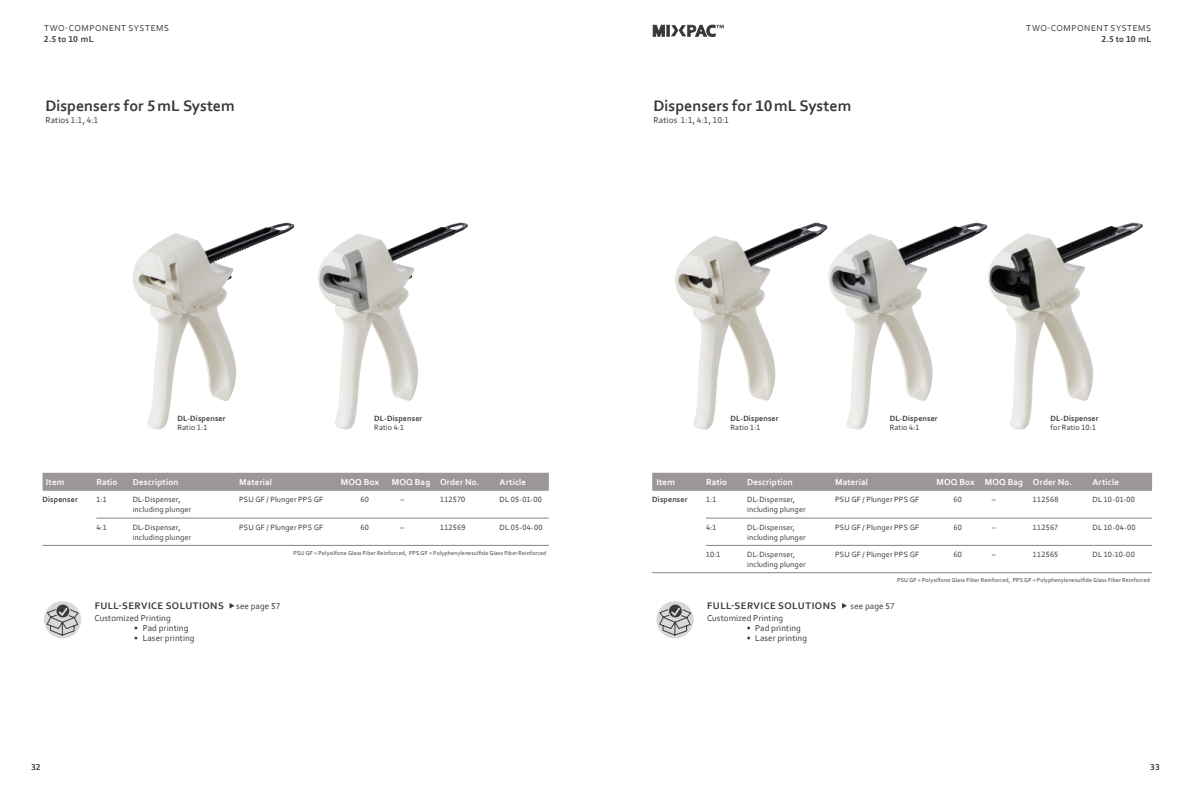
<style>
.page{position:relative;width:1191px;height:794px;background:#fff}
.page>*{position:absolute;margin:0;border:0;box-sizing:border-box;transform-origin:0 0}
.t1{font:700 16px "Corbel";color:#3a383c}
.t2{font:700 10px "Corbel";letter-spacing:.05em;color:#3a383c}
.t3{font:9px "Corbel";letter-spacing:.01em;color:#3a383c}
.t4{font:700 9px "Corbel";letter-spacing:.015em;color:#fff}
.t5{font:9px "Corbel";letter-spacing:.06em;color:#3a383c}
.t6{font:700 9px "Corbel";letter-spacing:.005em;color:#3a383c}
.t7{font:8px/10px "Corbel";letter-spacing:.015em;color:#3a383c}
.t8{font:700 8px "Corbel";letter-spacing:.02em;color:#3a383c}
.t9{font:6px "Corbel";letter-spacing:.025em;color:#3a383c}
</style>
<div class="page">
<img style="left:318px;top:223px;width:150px;height:207px">
<img style="left:133px;top:223px;width:161px;height:206px">
<div style="left:43px;top:473px;width:506px;height:18px;background:#9b9698"></div>
<hr style="left:43px;top:545px;width:53px;height:1px;background:#888285">
<hr style="left:96px;top:518px;width:37px;height:1px;background:#888285">
<hr style="left:133px;top:518px;width:106px;height:1px;background:#888285">
<hr style="left:239px;top:518px;width:102px;height:1px;background:#888285">
<hr style="left:341px;top:518px;width:51px;height:1px;background:#888285">
<hr style="left:392px;top:518px;width:48px;height:1px;background:#888285">
<hr style="left:440px;top:518px;width:59px;height:1px;background:#888285">
<hr style="left:499px;top:518px;width:50px;height:1px;background:#888285">
<hr style="left:96px;top:545px;width:37px;height:1px;background:#888285">
<hr style="left:133px;top:545px;width:106px;height:1px;background:#888285">
<hr style="left:239px;top:545px;width:102px;height:1px;background:#888285">
<hr style="left:341px;top:545px;width:51px;height:1px;background:#888285">
<hr style="left:392px;top:545px;width:48px;height:1px;background:#888285">
<hr style="left:440px;top:545px;width:59px;height:1px;background:#888285">
<hr style="left:499px;top:545px;width:50px;height:1px;background:#888285">
<img style="left:675px;top:223px;width:467px;height:207px">
<div style="left:652px;top:473px;width:500px;height:18px;background:#9b9698"></div>
<hr style="left:652px;top:572px;width:54px;height:1px;background:#888285">
<hr style="left:706px;top:518px;width:41px;height:1px;background:#888285">
<hr style="left:747px;top:518px;width:88px;height:1px;background:#888285">
<hr style="left:835px;top:518px;width:101px;height:1px;background:#888285">
<hr style="left:936px;top:518px;width:48px;height:1px;background:#888285">
<hr style="left:984px;top:518px;width:49px;height:1px;background:#888285">
<hr style="left:1033px;top:518px;width:59px;height:1px;background:#888285">
<hr style="left:1092px;top:518px;width:60px;height:1px;background:#888285">
<hr style="left:706px;top:545px;width:41px;height:1px;background:#888285">
<hr style="left:747px;top:545px;width:88px;height:1px;background:#888285">
<hr style="left:835px;top:545px;width:101px;height:1px;background:#888285">
<hr style="left:936px;top:545px;width:48px;height:1px;background:#888285">
<hr style="left:984px;top:545px;width:49px;height:1px;background:#888285">
<hr style="left:1033px;top:545px;width:59px;height:1px;background:#888285">
<hr style="left:1092px;top:545px;width:60px;height:1px;background:#888285">
<hr style="left:706px;top:572px;width:41px;height:1px;background:#888285">
<hr style="left:747px;top:572px;width:88px;height:1px;background:#888285">
<hr style="left:835px;top:572px;width:101px;height:1px;background:#888285">
<hr style="left:936px;top:572px;width:48px;height:1px;background:#888285">
<hr style="left:984px;top:572px;width:49px;height:1px;background:#888285">
<hr style="left:1033px;top:572px;width:59px;height:1px;background:#888285">
<hr style="left:1092px;top:572px;width:60px;height:1px;background:#888285">
<div style="left:44px;top:601px;width:37px;height:37px;background:#d8d8d8;border-radius:50%"></div>
<div style="left:55px;top:603px;width:15px;height:15px;border:1px solid #d8d8d8;border-radius:50%"></div>
<svg style="left:47px;top:606px;width:32px;height:29px"></svg>
<svg style="left:229px;top:603px;width:5px;height:5px"></svg>
<svg style="left:656px;top:601px;width:37px;height:37px"></svg>
<div style="left:668px;top:603px;width:15px;height:15px;border:1px solid #d8d8d8;border-radius:50%"></div>
<svg style="left:659px;top:606px;width:32px;height:29px"></svg>
<svg style="left:842px;top:603px;width:5px;height:5px"></svg>
<svg style="left:652px;top:25px;width:71px;height:12px"></svg>
<p class="t5" style="left:44px;top:22px;width:126px">TWO-COMPONENT SYSTEMS</p>
<p class="t6" style="left:44px;top:33px;width:51px">2.5 to 10 mL</p>
<h1 class="t1" style="left:45px;top:96px;width:191px">Dispensers for 5mL System</h1>
<p class="t3" style="left:45px;top:115px;width:55px">Ratios 1:1, 4:1</p>
<h1 class="t1" style="left:653px;top:96px;width:199px">Dispensers for 10mL System</h1>
<p class="t3" style="left:653px;top:115px;width:77px">Ratios 1:1, 4:1, 10:1</p>
<p class="t5" style="left:1026px;top:22px;width:126px">TWO-COMPONENT SYSTEMS</p>
<p class="t6" style="left:1101px;top:33px;width:51px">2.5 to 10 mL</p>
<p class="t8" style="left:177px;top:413px;width:50px">DL-Dispenser</p>
<p class="t7" style="left:177px;top:422px;width:31px">Ratio 1:1</p>
<p class="t8" style="left:374px;top:413px;width:50px">DL-Dispenser</p>
<p class="t7" style="left:374px;top:422px;width:31px">Ratio 4:1</p>
<p class="t8" style="left:730px;top:413px;width:50px">DL-Dispenser</p>
<p class="t7" style="left:730px;top:422px;width:31px">Ratio 1:1</p>
<p class="t8" style="left:889px;top:413px;width:50px">DL-Dispenser</p>
<p class="t7" style="left:889px;top:422px;width:31px">Ratio 4:1</p>
<p class="t8" style="left:1050px;top:413px;width:50px">DL-Dispenser</p>
<p class="t7" style="left:1050px;top:422px;width:47px">for Ratio 10:1</p>
<p class="t4" style="left:46px;top:476px;width:20px">Item</p>
<p class="t4" style="left:96px;top:476px;width:23px">Ratio</p>
<p class="t4" style="left:133px;top:476px;width:47px">Description</p>
<p class="t4" style="left:239px;top:476px;width:35px">Material</p>
<p class="t4" style="left:341px;top:476px;width:40px">MOQ Box</p>
<p class="t4" style="left:392px;top:476px;width:89px">MOQ Bag Order No.</p>
<p class="t4" style="left:499px;top:476px;width:28px">Article</p>
<p class="t8" style="left:43px;top:495px;width:37px">Dispenser</p>
<p class="t7" style="left:96px;top:494px;width:12px">1:1</p>
<p class="t7" style="left:133px;top:494px;width:60px">DL-Dispenser, including plunger</p>
<p class="t7" style="left:239px;top:494px;width:86px">PSU GF / Plunger PPS GF</p>
<p class="t7" style="left:360px;top:494px;width:10px">60</p>
<p class="t7" style="left:400px;top:494px;width:5px">–</p>
<p class="t7" style="left:440px;top:494px;width:27px">112570</p>
<p class="t7" style="left:499px;top:494px;width:44px">DL 05-01-00</p>
<p class="t7" style="left:96px;top:522px;width:12px">4:1</p>
<p class="t7" style="left:133px;top:522px;width:60px">DL-Dispenser, including plunger</p>
<p class="t7" style="left:239px;top:522px;width:86px">PSU GF / Plunger PPS GF</p>
<p class="t7" style="left:360px;top:522px;width:10px">60</p>
<p class="t7" style="left:400px;top:522px;width:5px">–</p>
<p class="t7" style="left:440px;top:522px;width:27px">112569</p>
<p class="t7" style="left:499px;top:522px;width:45px">DL 05-04-00</p>
<p class="t9" style="left:293px;top:549px;width:254px">PSU GF = Polysilfone Glass Fiber Reinforced, PPS GF = Polyphenylenesulfide Glass Fiber Reinforced</p>
<p class="t4" style="left:656px;top:476px;width:20px">Item</p>
<p class="t4" style="left:706px;top:476px;width:23px">Ratio</p>
<p class="t4" style="left:747px;top:476px;width:47px">Description</p>
<p class="t4" style="left:835px;top:476px;width:35px">Material</p>
<p class="t4" style="left:936px;top:476px;width:137px">MOQ Box MOQ Bag Order No.</p>
<p class="t4" style="left:1092px;top:476px;width:28px">Article</p>
<p class="t8" style="left:652px;top:495px;width:37px">Dispenser</p>
<p class="t7" style="left:706px;top:494px;width:12px">1:1</p>
<p class="t7" style="left:747px;top:494px;width:60px">DL-Dispenser, including plunger</p>
<p class="t7" style="left:835px;top:494px;width:86px">PSU GF / Plunger PPS GF</p>
<p class="t7" style="left:953px;top:494px;width:10px">60</p>
<p class="t7" style="left:991px;top:494px;width:5px">–</p>
<p class="t7" style="left:1033px;top:494px;width:27px">112568</p>
<p class="t7" style="left:1092px;top:494px;width:44px">DL 10-01-00</p>
<p class="t7" style="left:706px;top:522px;width:12px">4:1</p>
<p class="t7" style="left:747px;top:522px;width:60px">DL-Dispenser, including plunger</p>
<p class="t7" style="left:835px;top:522px;width:86px">PSU GF / Plunger PPS GF</p>
<p class="t7" style="left:953px;top:522px;width:10px">60</p>
<p class="t7" style="left:991px;top:522px;width:5px">–</p>
<p class="t7" style="left:1033px;top:522px;width:27px">112567</p>
<p class="t7" style="left:1092px;top:522px;width:45px">DL 10-04-00</p>
<p class="t7" style="left:706px;top:549px;width:16px">10:1</p>
<p class="t7" style="left:747px;top:549px;width:60px">DL-Dispenser, including plunger</p>
<p class="t7" style="left:835px;top:549px;width:86px">PSU GF / Plunger PPS GF</p>
<p class="t7" style="left:953px;top:549px;width:10px">60</p>
<p class="t7" style="left:991px;top:549px;width:5px">–</p>
<p class="t7" style="left:1033px;top:549px;width:27px">112565</p>
<p class="t7" style="left:1092px;top:549px;width:44px">DL 10-10-00</p>
<p class="t9" style="left:897px;top:576px;width:254px">PSU GF = Polysilfone Glass Fiber Reinforced, PPS GF = Polyphenylenesulfide Glass Fiber Reinforced</p>
<p class="t2" style="left:95px;top:599px;width:131px">FULL-SERVICE SOLUTIONS</p>
<p class="t3" style="left:236px;top:600px;width:46px">see page 57</p>
<p class="t3" style="left:94px;top:612px;width:78px">Customized Printing</p>
<p class="t3" style="left:134px;top:622px;width:56px">• Pad printing</p>
<p class="t3" style="left:134px;top:632px;width:62px">• Laser printing</p>
<p class="t2" style="left:707px;top:599px;width:131px">FULL-SERVICE SOLUTIONS</p>
<p class="t3" style="left:850px;top:600px;width:46px">see page 57</p>
<p class="t3" style="left:707px;top:612px;width:78px">Customized Printing</p>
<p class="t3" style="left:746px;top:622px;width:56px">• Pad printing</p>
<p class="t3" style="left:746px;top:632px;width:62px">• Laser printing</p>
<p class="t6" style="left:31px;top:761px;width:11px">32</p>
<p class="t6" style="left:1150px;top:761px;width:11px">33</p>
</div>
